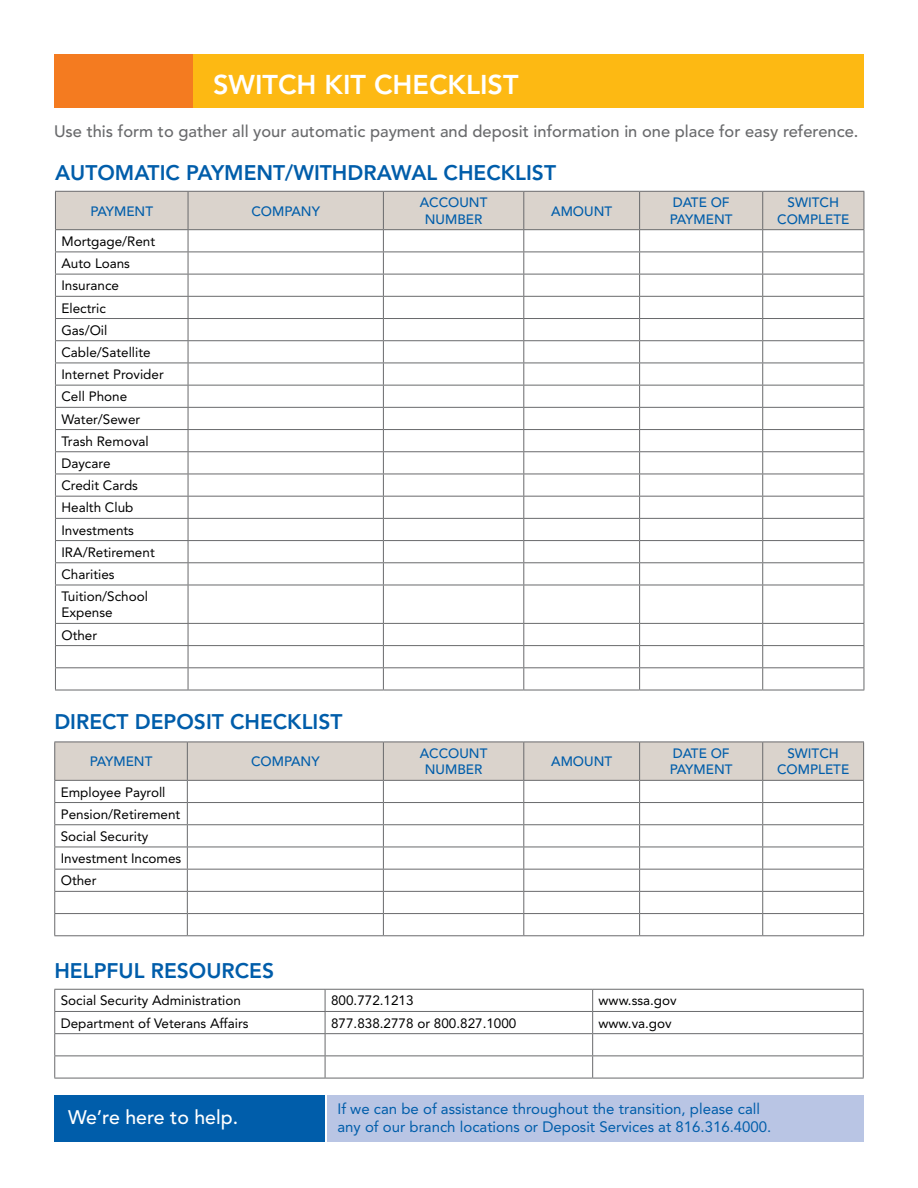
<style>
.page{position:relative;width:918px;height:1188px;background:#fff}
.page>*{position:absolute;margin:0;border:0;box-sizing:border-box;transform-origin:0 0}
.t1{font:800 27px "Avenir LT Std";color:#fff}
.t2{font:800 21px "Avenir LT Std";color:#005daa}
.t3{font:500 19.5px "Avenir LT Std";color:#fff}
.t4{font:500 16.5px "Avenir LT Std";color:#696a6c}
.t5{font:15px "Avenir LT Std";color:#005daa}
.t6{font:13.5px/22.2px "Avenir LT Std";color:#000}
.t7{font:500 13.5px/16.2px "Avenir LT Std";color:#005daa;text-align:center}
</style>
<div class="page">
<div style="left:193px;top:54px;width:671px;height:54px;background:#fdb913"></div>
<div style="left:54px;top:54px;width:139px;height:54px;background:#f47b20"></div>
<svg style="left:55px;top:191px;width:810px;height:394px"></svg>
<hr style="left:55px;top:585px;width:133px;height:1px;background:#696a6c">
<hr style="left:55px;top:585px;width:1px;height:38px;background:#696a6c">
<hr style="left:188px;top:585px;width:195px;height:1px;background:#696a6c">
<hr style="left:188px;top:585px;width:1px;height:38px;background:#696a6c">
<hr style="left:383px;top:585px;width:141px;height:1px;background:#696a6c">
<hr style="left:383px;top:585px;width:1px;height:38px;background:#696a6c">
<hr style="left:524px;top:585px;width:116px;height:1px;background:#696a6c">
<hr style="left:523px;top:585px;width:1px;height:38px;background:#696a6c">
<hr style="left:640px;top:585px;width:123px;height:1px;background:#696a6c">
<hr style="left:639px;top:585px;width:1px;height:38px;background:#696a6c">
<hr style="left:763px;top:585px;width:101px;height:1px;background:#696a6c">
<hr style="left:762px;top:585px;width:1px;height:38px;background:#696a6c">
<hr style="left:864px;top:585px;width:1px;height:38px;background:#696a6c">
<hr style="left:55px;top:623px;width:133px;height:1px;background:#696a6c">
<hr style="left:188px;top:623px;width:195px;height:1px;background:#696a6c">
<hr style="left:383px;top:623px;width:141px;height:1px;background:#696a6c">
<hr style="left:524px;top:623px;width:116px;height:1px;background:#696a6c">
<hr style="left:640px;top:623px;width:123px;height:1px;background:#696a6c">
<hr style="left:763px;top:623px;width:101px;height:1px;background:#696a6c">
<hr style="left:55px;top:645px;width:133px;height:1px;background:#696a6c">
<hr style="left:188px;top:645px;width:195px;height:1px;background:#696a6c">
<hr style="left:383px;top:645px;width:141px;height:1px;background:#696a6c">
<hr style="left:524px;top:645px;width:116px;height:1px;background:#696a6c">
<hr style="left:640px;top:645px;width:123px;height:1px;background:#696a6c">
<hr style="left:763px;top:645px;width:101px;height:1px;background:#696a6c">
<hr style="left:55px;top:667px;width:133px;height:1px;background:#696a6c">
<svg style="left:55px;top:624px;width:1px;height:66px"></svg>
<hr style="left:188px;top:667px;width:195px;height:1px;background:#696a6c">
<svg style="left:188px;top:624px;width:1px;height:66px"></svg>
<hr style="left:383px;top:667px;width:141px;height:1px;background:#696a6c">
<svg style="left:383px;top:624px;width:1px;height:66px"></svg>
<hr style="left:524px;top:667px;width:116px;height:1px;background:#696a6c">
<svg style="left:523px;top:624px;width:1px;height:66px"></svg>
<hr style="left:640px;top:667px;width:123px;height:1px;background:#696a6c">
<svg style="left:639px;top:624px;width:1px;height:66px"></svg>
<hr style="left:763px;top:667px;width:101px;height:1px;background:#696a6c">
<svg style="left:762px;top:624px;width:1px;height:66px"></svg>
<svg style="left:864px;top:624px;width:1px;height:66px"></svg>
<hr style="left:55px;top:690px;width:133px;height:1px;background:#696a6c">
<hr style="left:188px;top:690px;width:195px;height:1px;background:#696a6c">
<hr style="left:383px;top:690px;width:141px;height:1px;background:#696a6c">
<hr style="left:524px;top:690px;width:116px;height:1px;background:#696a6c">
<hr style="left:640px;top:690px;width:123px;height:1px;background:#696a6c">
<hr style="left:763px;top:690px;width:101px;height:1px;background:#696a6c">
<svg style="left:54px;top:742px;width:810px;height:193px"></svg>
<hr style="left:54px;top:935px;width:133px;height:1px;background:#696a6c">
<hr style="left:187px;top:935px;width:196px;height:1px;background:#696a6c">
<hr style="left:383px;top:935px;width:141px;height:1px;background:#696a6c">
<hr style="left:524px;top:935px;width:116px;height:1px;background:#696a6c">
<hr style="left:640px;top:935px;width:123px;height:1px;background:#696a6c">
<hr style="left:763px;top:935px;width:101px;height:1px;background:#696a6c">
<hr style="left:54px;top:989px;width:271px;height:1px;background:#696a6c">
<hr style="left:325px;top:989px;width:268px;height:1px;background:#696a6c">
<hr style="left:593px;top:989px;width:271px;height:1px;background:#696a6c">
<hr style="left:54px;top:1011px;width:271px;height:1px;background:#696a6c">
<hr style="left:325px;top:1011px;width:268px;height:1px;background:#696a6c">
<hr style="left:593px;top:1011px;width:271px;height:1px;background:#696a6c">
<hr style="left:54px;top:1033px;width:271px;height:1px;background:#696a6c">
<hr style="left:325px;top:1033px;width:268px;height:1px;background:#696a6c">
<hr style="left:593px;top:1033px;width:271px;height:1px;background:#696a6c">
<hr style="left:54px;top:1056px;width:271px;height:1px;background:#696a6c">
<svg style="left:54px;top:990px;width:1px;height:88px"></svg>
<hr style="left:325px;top:1056px;width:268px;height:1px;background:#696a6c">
<svg style="left:325px;top:990px;width:1px;height:88px"></svg>
<hr style="left:593px;top:1056px;width:271px;height:1px;background:#696a6c">
<svg style="left:592px;top:990px;width:1px;height:88px"></svg>
<svg style="left:863px;top:990px;width:1px;height:88px"></svg>
<hr style="left:54px;top:1078px;width:271px;height:1px;background:#696a6c">
<hr style="left:325px;top:1078px;width:268px;height:1px;background:#696a6c">
<hr style="left:593px;top:1078px;width:271px;height:1px;background:#696a6c">
<div style="left:54px;top:1095px;width:271px;height:47px;background:#005daa"></div>
<div style="left:327px;top:1095px;width:537px;height:47px;background:#b9c5e4"></div>
<h1 class="t1" style="left:213px;top:69px;width:307px">SWITCH KIT CHECKLIST</h1>
<p class="t4" style="left:54px;top:121px;width:806px">Use this form to gather all your automatic payment and deposit information in one place for easy reference.</p>
<h2 class="t2" style="left:55px;top:160px;width:502px">AUTOMATIC PAYMENT/WITHDRAWAL CHECKLIST</h2>
<p class="t7" style="left:90px;top:203px;width:64px">PAYMENT</p>
<p class="t7" style="left:251px;top:203px;width:70px">COMPANY</p>
<p class="t7" style="left:420px;top:195px;width:69px">ACCOUNT<br>NUMBER</p>
<p class="t7" style="left:551px;top:203px;width:62px">AMOUNT</p>
<p class="t7" style="left:670px;top:195px;width:64px;text-align:left">DATE OF<br>PAYMENT</p>
<p class="t7" style="left:777px;top:195px;width:74px">SWITCH<br>COMPLETE</p>
<p class="t6" style="left:61px;top:230px;width:104px">Mortgage/Rent<br>Auto Loans<br>Insurance<br>Electric<br>Gas/Oil<br>Cable/Satellite<br>Internet Provider<br>Cell Phone<br>Water/Sewer<br>Trash Removal<br>Daycare<br>Credit Cards<br>Health Club<br>Investments<br>IRA/Retirement<br>Charities<br>Tuition/School</p>
<p class="t6" style="left:61px;top:602px;width:53px">Expense<br>Other</p>
<h2 class="t2" style="left:54px;top:709px;width:290px">DIRECT DEPOSIT CHECKLIST</h2>
<p class="t7" style="left:90px;top:754px;width:64px">PAYMENT</p>
<p class="t7" style="left:251px;top:754px;width:70px">COMPANY</p>
<p class="t7" style="left:420px;top:746px;width:69px">ACCOUNT<br>NUMBER</p>
<p class="t7" style="left:551px;top:754px;width:62px">AMOUNT</p>
<p class="t7" style="left:670px;top:746px;width:64px;text-align:left">DATE OF<br>PAYMENT</p>
<p class="t7" style="left:777px;top:746px;width:74px">SWITCH<br>COMPLETE</p>
<p class="t6" style="left:61px;top:781px;width:122px">Employee Payroll<br>Pension/Retirement<br>Social Security<br>Investment Incomes<br>Other</p>
<h2 class="t2" style="left:54px;top:958px;width:221px">HELPFUL RESOURCES</h2>
<p class="t6" style="left:61px;top:990px;width:182px">Social Security Administration</p>
<p class="t6" style="left:331px;top:990px;width:84px">800.772.1213</p>
<p class="t6" style="left:599px;top:990px;width:80px">www.ssa.gov</p>
<p class="t6" style="left:61px;top:1012px;width:189px">Department of Veterans Affairs</p>
<p class="t6" style="left:331px;top:1012px;width:187px">877.838.2778 or 800.827.1000</p>
<p class="t6" style="left:599px;top:1012px;width:75px">www.va.gov</p>
<p class="t5" style="left:338px;top:1100px;width:424px">If we can be of assistance throughout the transition, please call</p>
<h3 class="t3" style="left:68px;top:1106px;width:171px">We’re here to help.</h3>
<p class="t5" style="left:338px;top:1118px;width:435px">any of our branch locations or Deposit Services at 816.316.4000.</p>
</div>
